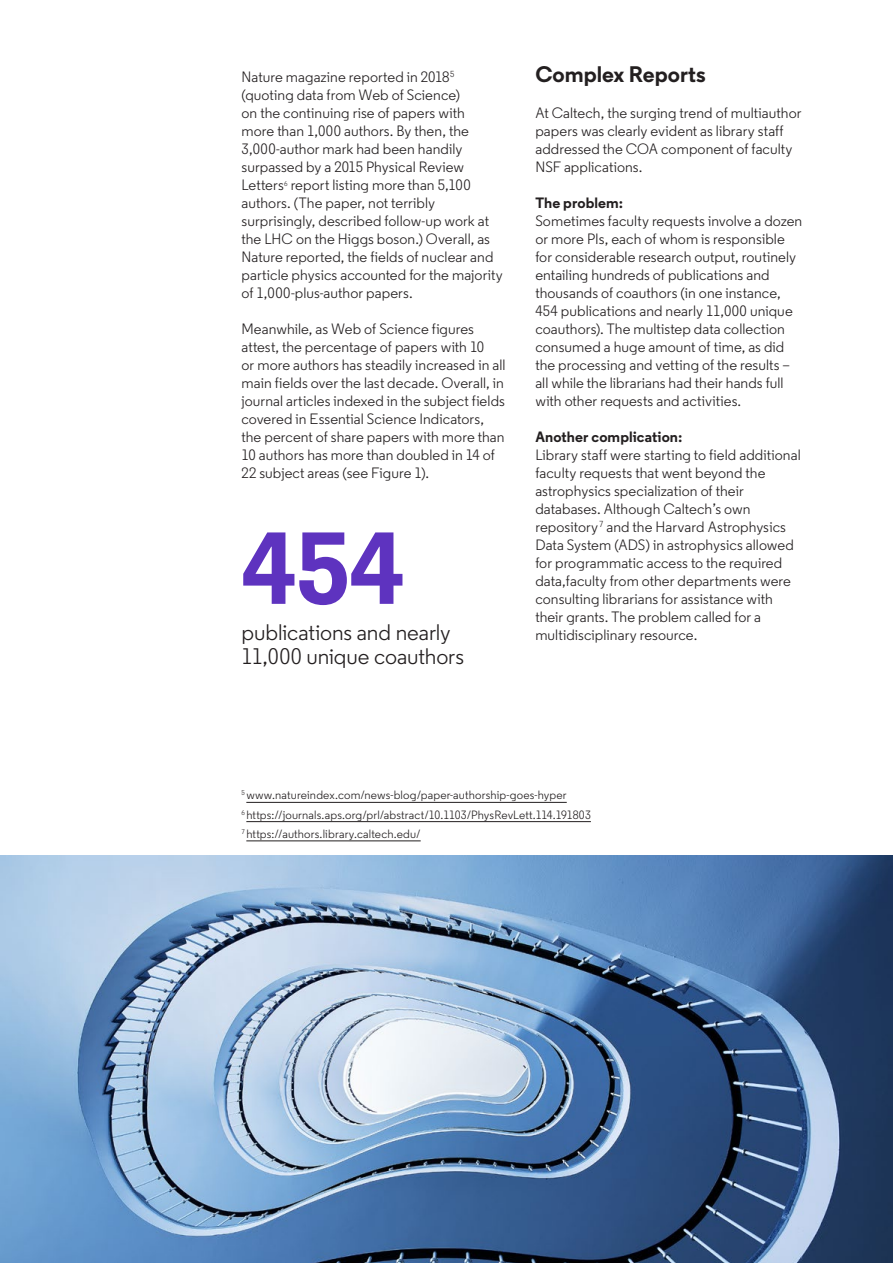
<style>
.page{position:relative;width:893px;height:1263px;background:#fff}
.page>*{position:absolute;margin:0;border:0;box-sizing:border-box;transform-origin:0 0}
.Stat___68{font:700 102px "Regular Clarivate";color:#5e33bf}
.Stat_Text___15-16{font:22.5px/24px "Regular Clarivate";letter-spacing:-.005em;color:#231f20}
.H3___15-16{font:700 22.5px "Regular Clarivate";color:#231f20}
.Body_Copy___10-12{font:15px/18px "Regular Clarivate";letter-spacing:.005em;color:#231f20}
.Subhead___10-12{font:700 15px "Regular Clarivate";letter-spacing:.01em;color:#231f20}
.Footnote___8-10{font:12px "Regular Clarivate";letter-spacing:.015em;color:#231f20}
</style>
<div class="page">
<img style="left:0;top:856px;width:893px;height:407px">
<hr style="left:246px;top:802px;width:321px;height:1px;background:#231f20">
<hr style="left:246px;top:821px;width:345px;height:1px;background:#231f20">
<hr style="left:246px;top:841px;width:175px;height:1px;background:#231f20">
<p class="Body_Copy___10-12" style="left:241px;top:68px;width:263px">Nature magazine reported in 2018<sup>5 </sup>(quoting data from Web of Science)<br>on the continuing rise of papers with<br>more than 1,000 authors. By then, the 3,000-author mark had been handily surpassed by a 2015 Physical Review Letters<sup>6</sup> report listing more than 5,100 authors. (The paper, not terribly surprisingly, described follow-up work at the LHC on the Higgs boson.) Overall, as Nature reported, the fields of nuclear and particle physics accounted for the majority of 1,000-plus-author papers.</p>
<p class="Body_Copy___10-12" style="left:241px;top:320px;width:266px">Meanwhile, as Web of Science figures attest, the percentage of papers with 10<br>or more authors has steadily increased in all main fields over the last decade. Overall, in journal articles indexed in the subject fields covered in Essential Science Indicators, the percent of share papers with more than 10 authors has more than doubled in 14 of 22 subject areas (see Figure 1).</p>
<p class="Stat___68" style="left:241px;top:502px;width:164px">454</p>
<p class="Stat_Text___15-16" style="left:241px;top:620px;width:224px">publications and nearly<br>11,000 unique coauthors</p>
<p class="H3___15-16" style="left:535px;top:59px;width:172px">Complex Reports</p>
<p class="Body_Copy___10-12" style="left:535px;top:104px;width:268px">At Caltech, the surging trend of multiauthor papers was clearly evident as library staff addressed the COA component of faculty NSF applications.</p>
<p class="Subhead___10-12" style="left:535px;top:193px;width:89px">The problem:</p>
<p class="Body_Copy___10-12" style="left:535px;top:212px;width:268px">Sometimes faculty requests involve a dozen or more PIs, each of whom is responsible for considerable research output, routinely entailing hundreds of publications and thousands of coauthors (in one instance, 454 publications and nearly 11,000 unique coauthors). The multistep data collection consumed a huge amount of time, as did the processing and vetting of the results – all while the librarians had their hands full with other requests and activities.</p>
<p class="Subhead___10-12" style="left:535px;top:427px;width:149px">Another complication:</p>
<p class="Body_Copy___10-12" style="left:535px;top:446px;width:267px">Library staff were starting to field additional faculty requests that went beyond the astrophysics specialization of their databases. Although Caltech’s own repository<sup>7</sup> and the Harvard Astrophysics Data System (ADS) in astrophysics allowed for programmatic access to the required data, faculty from other departments were consulting librarians for assistance with their grants. The problem called for a multidisciplinary resource.</p>
<p class="Footnote___8-10" style="left:241px;top:788px;width:327px"><sup>5</sup> www.natureindex.com/news-blog/paper-authorship-goes-hyper</p>
<p class="Footnote___8-10" style="left:241px;top:807px;width:351px"><sup>6</sup> https://journals.aps.org/prl/abstract/10.1103/PhysRevLett.114.191803</p>
<p class="Footnote___8-10" style="left:241px;top:826px;width:181px"><sup>7</sup> https://authors.library.caltech.edu/</p>
</div>
